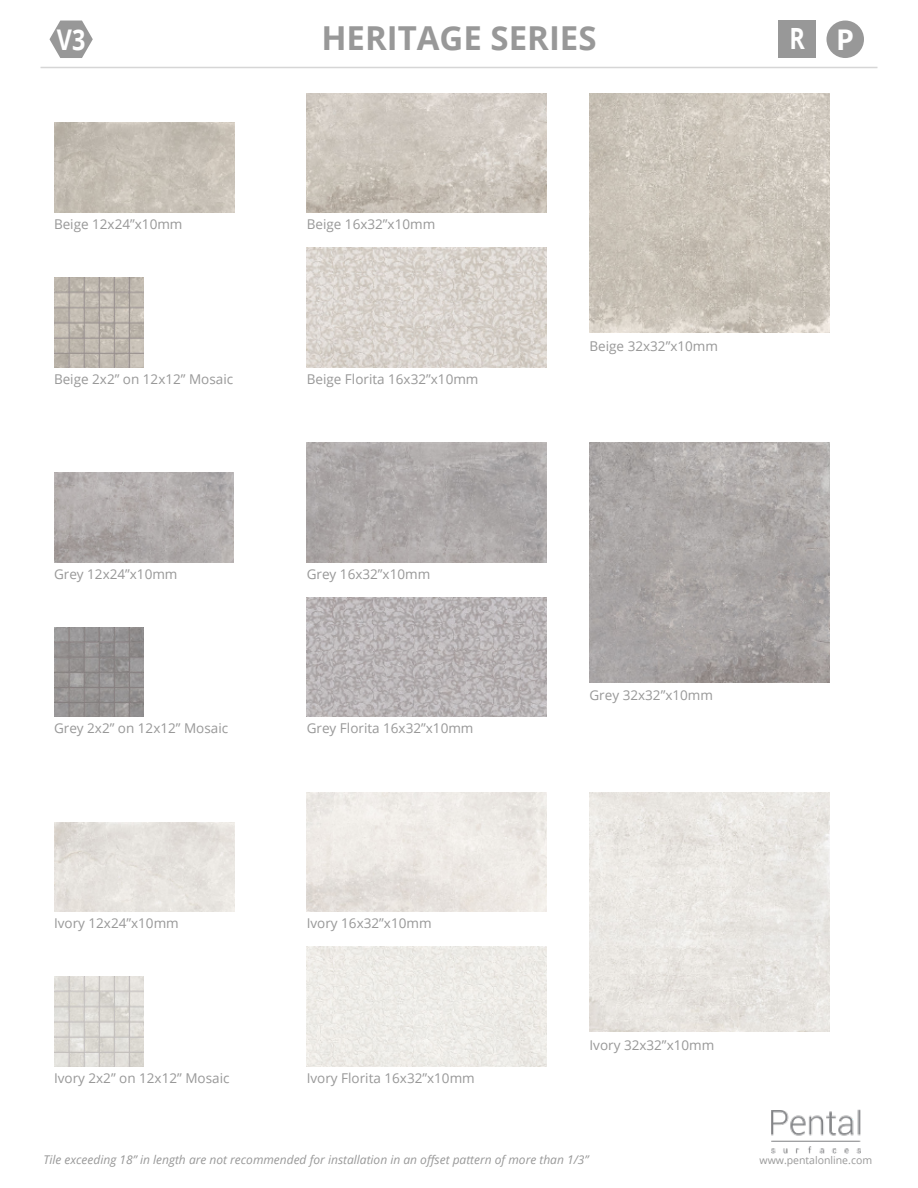
<style>
.page{position:relative;width:918px;height:1188px;background:#fff}
.page>*{position:absolute;margin:0;border:0;box-sizing:border-box;transform-origin:0 0}
.t1{font:700 33px "Open Sans";color:#989898}
.t2{font:700 29.25px "Open Sans";color:#fff;scale:.8 1}
.t3{font:700 28.5px "Open Sans";color:#fff;scale:.82 1}
.t4{font:13.5px "Open Sans";color:#989898}
.t5{font:italic 12px "Open Sans";color:#989898}
.t6{font:10.5px "Open Sans";color:#989898}
.s1{font-size:28.5px}
</style>
<div class="page">
<img style="left:54px;top:123px;width:180px;height:90px">
<img style="left:54px;top:278px;width:90px;height:90px">
<img style="left:307px;top:93px;width:240px;height:120px">
<img style="left:307px;top:248px;width:240px;height:120px">
<img style="left:590px;top:93px;width:239px;height:240px">
<img style="left:54px;top:472px;width:180px;height:90px">
<img style="left:54px;top:627px;width:90px;height:90px">
<img style="left:307px;top:442px;width:240px;height:120px">
<img style="left:307px;top:597px;width:240px;height:120px">
<img style="left:590px;top:442px;width:239px;height:240px">
<img style="left:54px;top:822px;width:180px;height:90px">
<img style="left:54px;top:976px;width:90px;height:90px">
<img style="left:307px;top:792px;width:240px;height:120px">
<div style="left:307px;top:946px;width:240px;height:120px;background:#edebe7"></div>
<img style="left:590px;top:792px;width:239px;height:240px">
<img style="left:771px;top:1110px;width:90px;height:44px">
<hr style="left:40px;top:67px;width:838px;height:1px;background:#989898">
<div style="left:778px;top:21px;width:38px;height:37px;background:#989898"></div>
<div style="left:826px;top:21px;width:38px;height:37px;background:#989898;border-radius:50%"></div>
<svg style="left:49px;top:21px;width:44px;height:37px"></svg>
<h3 class="t3" style="left:57px;top:20px;width:36px">V3</h3>
<h1 class="t1" style="left:321px;top:15px;width:277px">HERITAGE SERIES</h1>
<h2 class="t2" style="left:790px;top:18px;width:82px">R <span class="s1">P</span></h2>
<p class="t4" style="left:54px;top:215px;width:130px">Beige 12x24”x10mm</p>
<p class="t4" style="left:307px;top:215px;width:130px">Beige 16x32”x10mm</p>
<p class="t4" style="left:590px;top:337px;width:130px">Beige 32x32”x10mm</p>
<p class="t4" style="left:54px;top:370px;width:181px">Beige 2x2” on 12x12” Mosaic</p>
<p class="t4" style="left:307px;top:370px;width:173px">Beige Florita 16x32”x10mm</p>
<p class="t4" style="left:54px;top:565px;width:125px">Grey 12x24”x10mm</p>
<p class="t4" style="left:307px;top:565px;width:125px">Grey 16x32”x10mm</p>
<p class="t4" style="left:589px;top:686px;width:125px">Grey 32x32”x10mm</p>
<p class="t4" style="left:54px;top:719px;width:176px">Grey 2x2” on 12x12” Mosaic</p>
<p class="t4" style="left:307px;top:719px;width:168px">Grey Florita 16x32”x10mm</p>
<p class="t4" style="left:54px;top:914px;width:126px">Ivory 12x24”x10mm</p>
<p class="t4" style="left:307px;top:914px;width:126px">Ivory 16x32”x10mm</p>
<p class="t4" style="left:590px;top:1036px;width:126px">Ivory 32x32”x10mm</p>
<p class="t4" style="left:54px;top:1069px;width:177px">Ivory 2x2” on 12x12” Mosaic</p>
<p class="t4" style="left:307px;top:1069px;width:170px">Ivory Florita 16x32”x10mm</p>
<p class="t5" style="left:44px;top:1152px;width:547px">Tile exceeding 18” in length are not recommended for installation in an offset pattern of more than 1/3”</p>
<p class="t6" style="left:760px;top:1153px;width:114px">www.pentalonline.com</p>
</div>
